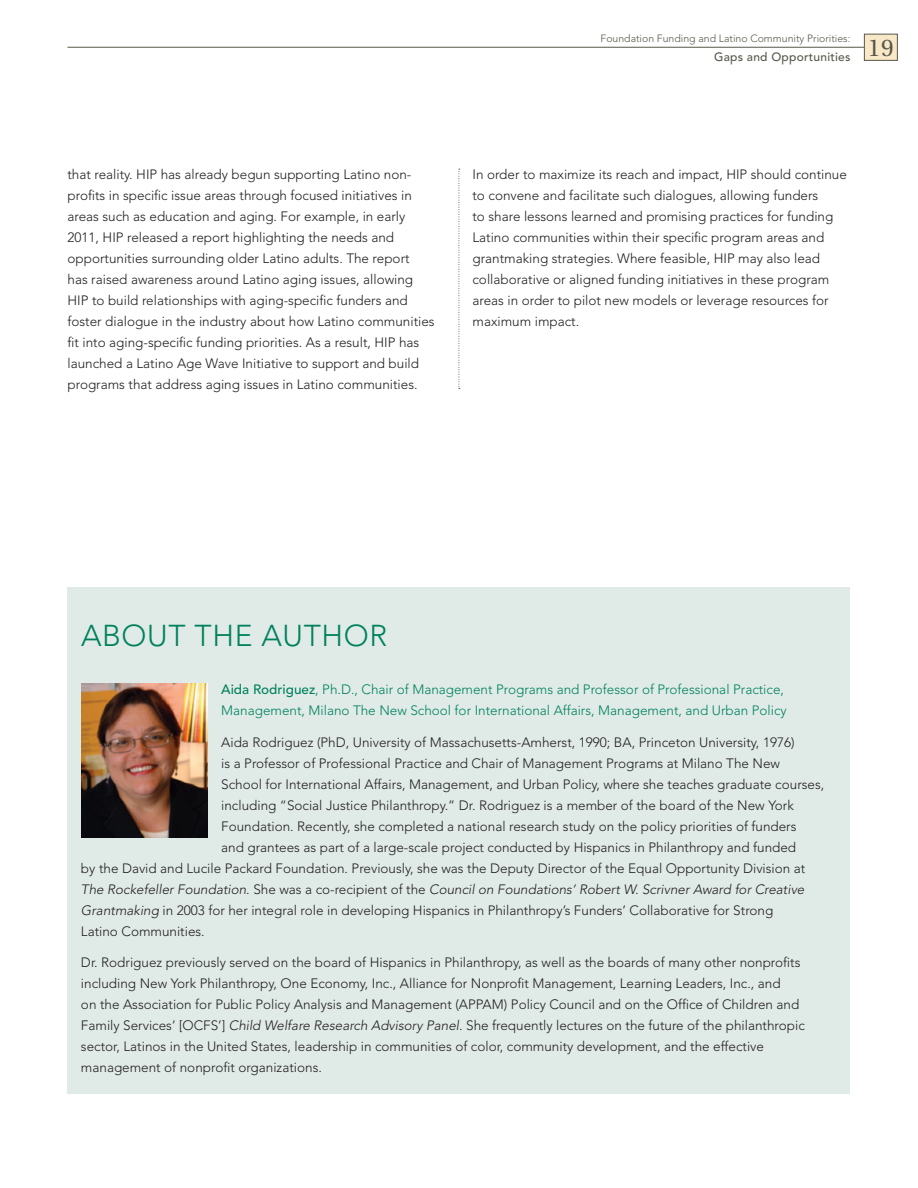
<style>
.page{position:relative;width:918px;height:1188px;background:#fff}
.page>*{position:absolute;margin:0;border:0;box-sizing:border-box;transform-origin:0 0}
.t1{font:300 30px "Avenir";letter-spacing:.02em;color:#00815e}
.t2{font:300 13.5px/21px "Avenir";color:#231f20}
.t3{font:300 13.5px/21px "Avenir";color:#00815e}
.t4{font:italic 300 13.5px "Avenir";color:#231f20}
.t5{font:500 12px "Avenir";letter-spacing:.02em;color:#58574a}
.t6{font:300 10.5px "Avenir";color:#58574a}
.s1{font-weight:500}
.s2{font-style:normal}
.s3{font-style:italic}
</style>
<div class="page">
<hr style="left:68px;top:47px;width:796px;height:1px;background:#58574a">
<div style="left:864px;top:34px;width:34px;height:27px;background:#f8e8c8;border:1px solid #58574a"></div>
<div style="left:68px;top:587px;width:782px;height:506px;background:#e0ebe7"></div>
<svg style="left:459px;top:169px;width:1px;height:220px"></svg>
<img style="left:81px;top:684px;width:127px;height:154px">
<p class="t6" style="left:601px;top:33px;width:251px">Foundation Funding and Latino Community Priorities:</p>
<p class="t5" style="left:714px;top:50px;width:181px">Gaps and Opportunities <sup>19</sup></p>
<p class="t2" style="left:68px;top:164px;width:369px">that reality. HIP has already begun supporting Latino non&shy;profits in specific issue areas through focused initiatives in areas such as education and aging. For example, in early 2011, HIP released a report highlighting the needs and opportunities surrounding older Latino adults. The report<br>has raised awareness around Latino aging issues, allowing HIP to build relationships with aging-specific funders and foster dialogue in the industry about how Latino communities fit into aging-specific funding priorities. As a result, HIP has launched a Latino Age Wave Initiative to support and build programs that address aging issues in Latino communities.</p>
<p class="t2" style="left:472px;top:164px;width:376px">In order to maximize its reach and impact, HIP should continue to convene and facilitate such dialogues, allowing funders<br>to share lessons learned and promising practices for funding Latino communities within their specific program areas and grantmaking strategies. Where feasible, HIP may also lead collaborative or aligned funding initiatives in these program areas in order to pilot new models or leverage resources for maximum impact.</p>
<h1 class="t1" style="left:81px;top:618px;width:134px">About the</h1>
<h1 class="t1" style="left:261px;top:618px;width:41px">Auth</h1>
<h1 class="t1" style="left:344px;top:618px;width:37px">or</h1>
<p class="t3" style="left:221px;top:679px;width:567px"><span class="s1">Aida Rodriguez</span>, Ph.D., Chair of Management Programs and Professor of Professional Practice,<br>Management, Milano The New School for International Affairs, Management, and Urban Policy</p>
<p class="t2" style="left:221px;top:732px;width:575px">Aida Rodriguez (PhD, University of Massachusetts-Amherst, 1990; BA, Princeton University, 1976)</p>
<p class="t2" style="left:221px;top:753px;width:560px">is a Professor of Professional Practice and Chair of Management Programs at Milano The N ew</p>
<p class="t2" style="left:221px;top:774px;width:605px">School for International Affairs, Management, and Urban Policy, where she teaches graduate courses,</p>
<p class="t2" style="left:221px;top:795px;width:574px">including “Social Justice Philanthropy.” Dr. Rodriguez is a member of the board of the New York</p>
<p class="t2" style="left:221px;top:816px;width:577px">Foundation. Recently, she completed a national research study on the policy priorities of funders</p>
<p class="t2" style="left:221px;top:837px;width:576px">and grantees as part of a large-scale project conducted by Hispanics in Philanthropy and funded</p>
<p class="t2" style="left:81px;top:858px;width:726px">by the David and Lucile Packard Foundation. Previously, she was the Deputy Director of the Equal Opportunity Division at</p>
<p class="t4" style="left:81px;top:881px;width:725px">The Rockefeller Foundation<span class="s2">. She was a co-recipient of the</span> Council on Foundations’ Robert W. Scrivner Award for Creative</p>
<p class="t2" style="left:81px;top:900px;width:694px"><span class="s3">Grantmaking</span> in 2003 for her integral role in developing Hispanics in Philanthropy’s Funders’ Collaborative for Strong</p>
<p class="t2" style="left:81px;top:921px;width:125px">Latino Communities.</p>
<p class="t2" style="left:81px;top:952px;width:725px">Dr. Rodriguez previously served on the board of Hispanics in Philanthropy, as well as the boards of many other nonprofits including New York Philanthropy, One Economy, Inc., Alliance for Nonprofit Management, Learning Leaders, Inc., and<br>on the Association for Public Policy Analysis and Management (APPAM) Policy Council and on the Office of Children and Family Services’ [OCFS’] <span class="s3">Child Welfare Research Advisory Panel</span>. She frequently lectures on the future of the philanthropic sector, Latinos in the United States, leadership in communities of color, community development, and the effective management of nonprofit organizations.</p>
</div>
